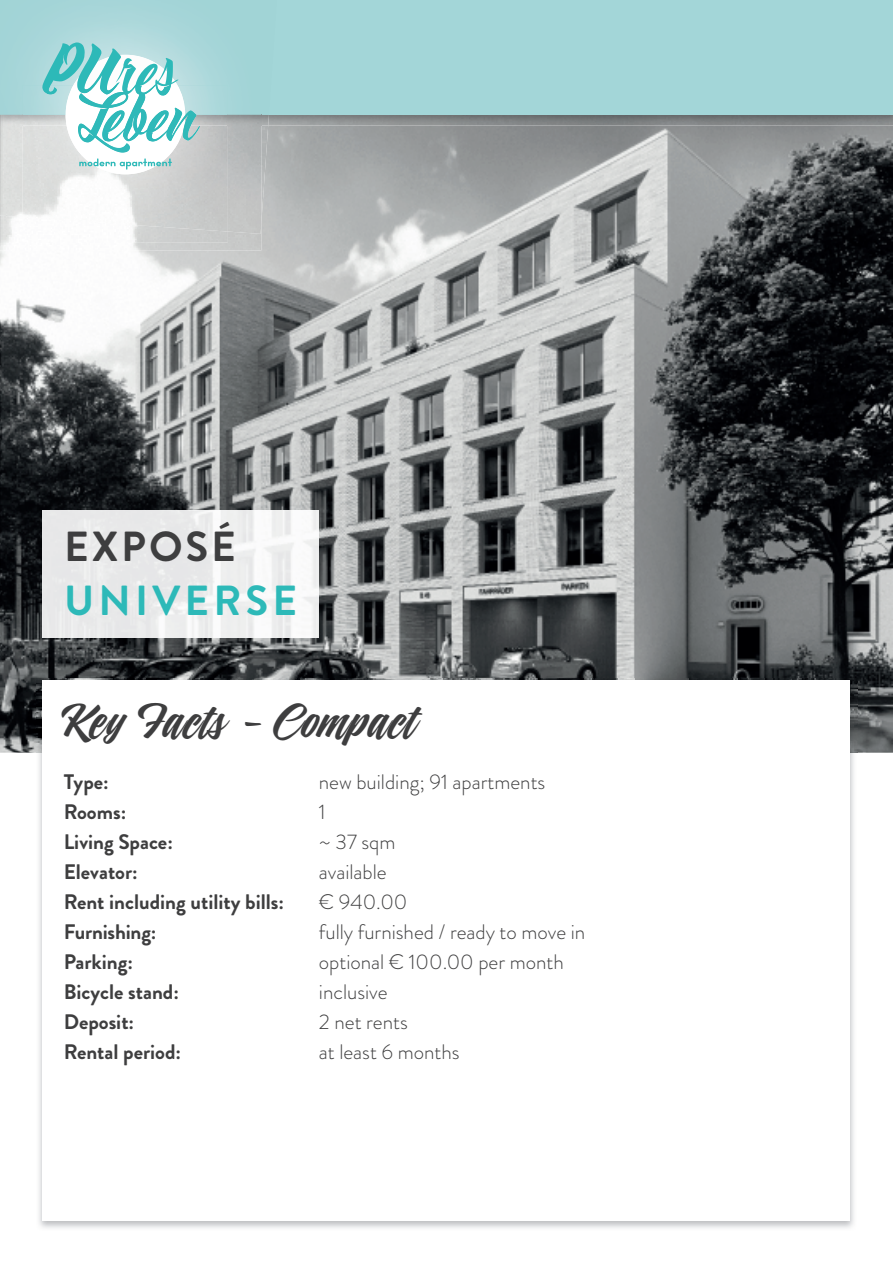
<style>
.page{position:relative;width:893px;height:1263px;background:#fff}
.page>*{position:absolute;margin:0;border:0;box-sizing:border-box;transform-origin:0 0}
.t1{font:45px "Indie";letter-spacing:.02em;color:#3e3e3f}
.t2{font:700 42px "Brandon Grotesque";letter-spacing:.1em;color:#2db9b8}
.t3{font:700 42px "Brandon Grotesque";letter-spacing:.07em;color:#3e3e3f}
.t4{font:300 21px/30px "Brandon Grotesque";color:#3e3e3f}
.t5{font:700 21px/30px "Brandon Grotesque";color:#3e3e3f}
</style>
<div class="page">
<img style="left:0;top:126px;width:893px;height:627px">
<img style="left:269px;top:115px;width:624px;height:11px">
<div style="left:0;top:0;width:893px;height:115px;background:#a3d6d8"></div>
<img style="left:0;top:234px;width:261px;height:16px">
<img style="left:261px;top:126px;width:7px;height:97px">
<svg style="left:261px;top:115px;width:8px;height:11px"></svg>
<img style="left:22px;top:24px;width:240px;height:91px">
<img style="left:0;top:126px;width:261px;height:108px">
<img style="left:0;top:115px;width:42px;height:11px">
<img style="left:23px;top:232px;width:205px;height:10px">
<img style="left:23px;top:126px;width:205px;height:106px">
<img style="left:23px;top:85px;width:205px;height:30px">
<svg style="left:42px;top:42px;width:158px;height:132px"></svg>
<img style="left:43px;top:510px;width:276px;height:128px">
<img style="left:36px;top:678px;width:821px;height:550px">
<div style="left:43px;top:680px;width:807px;height:540px;background:#fff"></div>
<h2 class="t3" style="left:64px;top:517px;width:173px">EXPOSÉ</h2>
<h2 class="t2" style="left:64px;top:571px;width:235px">UNIVERSE</h2>
<h1 class="t1" style="left:64px;top:693px;width:358px">Key Facts - Compact</h1>
<p class="t4" style="left:319px;top:766px;width:268px">new building; 91 apartments<br>1<br>~ 37 sqm<br>available<br>€ 940.00<br>fully furnished / ready to move in optional € 100.00 per month inclusive<br>2 net rents<br>at least 6 months</p>
<p class="t5" style="left:64px;top:767px;width:222px">Type:<br>Rooms:<br>Living Space:<br>Elevator:<br>Rent including utility bills:<br>Furnishing:<br>Parking:<br>Bicycle stand:<br>Deposit:<br>Rental period:</p>
</div>
